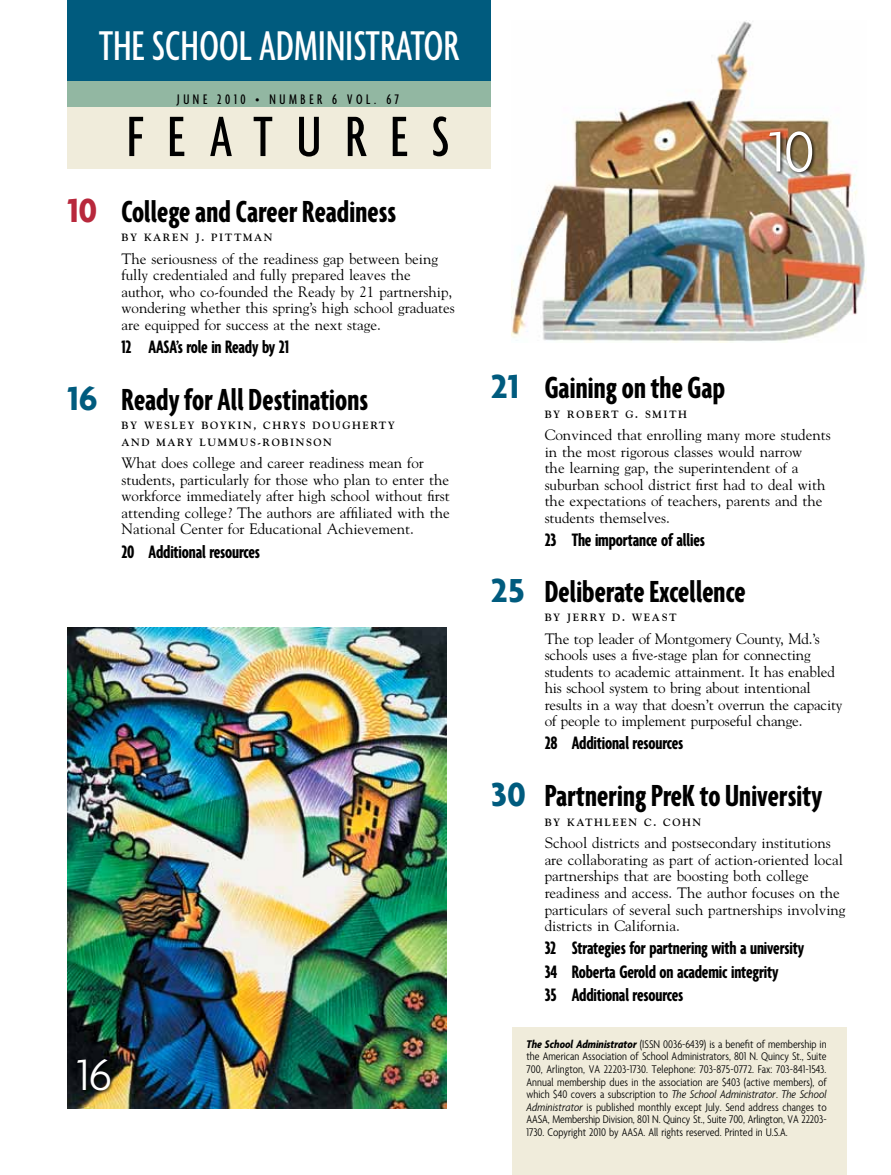
<style>
.page{position:relative;width:891px;height:1175px;background:#fff}
.page>*{position:absolute;margin:0;border:0;box-sizing:border-box;transform-origin:0 0}
.t1{font:300 61.8px "Agenda";color:#fff}
.t2{font:500 extra-condensed 61.5px "Agenda";color:#000}
.t3{font:300 47.25px "Agenda";color:#fff}
.t4{font:500 extra-condensed 45px "Agenda";letter-spacing:.01em;color:#fff}
.t5{font:700 extra-condensed 33px "Agenda";letter-spacing:.005em;color:#000}
.t6{font:700 extra-condensed 19.5px/23.2px "Agenda";letter-spacing:-.01em;color:#000}
.t7{font:15px/16.5px "Goudy Std";color:#000}
.t8{font:500 extra-condensed 15px "Agenda";letter-spacing:.245em;color:#000}
.t9{font:300 condensed 12px/12.6px "Agenda";color:#000;text-align:justify}
.t10{font:700 10.5px/16.5px "Goudy Std";letter-spacing:.15em;color:#000}
.s1{font-stretch:normal;font-size:36px;color:#b8283c}
.s2{font-stretch:normal;font-size:36px;color:#005b7e}
.s3{font-weight:700;font-style:italic}
.s4{font-style:italic}
</style>
<div class="page">
<div style="left:68px;top:106px;width:423px;height:63px;background:#f0ecdb"></div>
<div style="left:68px;top:0;width:423px;height:81px;background:#005b7e"></div>
<div style="left:68px;top:81px;width:423px;height:25px;background:#92b7a2"></div>
<div style="left:512px;top:1027px;width:335px;height:147px;background:#f0ecdb"></div>
<img style="left:512px;top:21px;width:355px;height:321px">
<div style="left:768px;top:130px;width:48px;height:46px;background:#000;opacity:.75"></div>
<img style="left:68px;top:627px;width:378px;height:481px">
<div style="left:76px;top:1058px;width:39px;height:37px;background:#000;opacity:.75"></div>
<h3 class="t4" style="left:99px;top:22px;width:361px">THE SCHOOL ADMINISTRATOR</h3>
<p class="t8" style="left:177px;top:91px;width:15px">JUNE</p>
<p class="t8" style="left:217px;top:91px;width:183px">2010 • NUM BER 6 VOL . 67</p>
<h2 class="t2" style="left:127px;top:103px;width:166px">FEATURE</h2>
<h2 class="t2" style="left:431px;top:103px;width:19px">S</h2>
<h3 class="t5" style="left:68px;top:193px;width:330px"><span class="s1">10</span> College and Career Readiness</h3>
<p class="t10" style="left:122px;top:229px;width:153px">BY KAREN J. PITTMAN</p>
<p class="t7" style="left:122px;top:250px;width:335px">The seriousness of the readiness gap between being fully credentialed and fully prepared leaves the author, who co-founded the Ready by 21 partnership, wondering whether this spring’s high school graduates are equipped for success at the next stage.</p>
<h3 class="t6" style="left:122px;top:336px;width:169px">12 AASA’s role in Ready by 21</h3>
<h3 class="t5" style="left:68px;top:381px;width:302px"><span class="s2">16</span> Ready for All Destinations</h3>
<p class="t10" style="left:121px;top:417px;width:275px">BY WESLEY BOYKIN, CHRYS DOUGHERTY<br>AND MARY LUMMUS-ROBINSON</p>
<p class="t7" style="left:122px;top:455px;width:330px">What does college and career readiness mean for students, particularly for those who plan to enter the workforce immediately after high school without first attending college? The authors are affiliated with the National Center for Educational Achievement.</p>
<h3 class="t6" style="left:122px;top:541px;width:140px">20 Additional resources</h3>
<h3 class="t3" style="left:77px;top:1049px;width:36px">16</h3>
<h1 class="t1" style="left:769px;top:118px;width:47px">10</h1>
<h3 class="t5" style="left:491px;top:370px;width:236px"><span class="s2">21</span> Gaining on the Gap</h3>
<p class="t10" style="left:545px;top:406px;width:144px">BY ROBERT G. SMITH</p>
<p class="t7" style="left:545px;top:426px;width:288px">Convinced that enrolling many more students in the most rigorous classes would narrow<br>the learning gap, the superintendent of a suburban school district first had to deal with the expectations of teachers, parents and the students themselves.</p>
<h3 class="t6" style="left:545px;top:529px;width:162px">23 The importance of allies</h3>
<h3 class="t5" style="left:491px;top:573px;width:256px"><span class="s2">25</span> Deliberate Excellence</h3>
<p class="t10" style="left:545px;top:609px;width:134px">BY JERRY D. WEAST</p>
<p class="t7" style="left:545px;top:630px;width:299px">The top leader of Montgomery County, Md.’s schools uses a five-stage plan for connecting students to academic attainment. It has enabled his school system to bring about intentional results in a way that doesn’t overrun the capacity of people to implement purposeful change.</p>
<h3 class="t6" style="left:545px;top:732px;width:140px">28 Additional resources</h3>
<h3 class="t5" style="left:491px;top:778px;width:333px"><span class="s2">30</span> Partnering PreK to University</h3>
<p class="t10" style="left:545px;top:814px;width:158px">BY KATHLEEN C. COHN</p>
<p class="t7" style="left:545px;top:834px;width:302px">School districts and postsecondary institutions are collaborating as part of action-oriented local partnerships that are boosting both college readiness and access. The author focuses on the particulars of several such partnerships involving districts in California.</p>
<h3 class="t6" style="left:545px;top:937px;width:261px">32 Strategies for partnering with a university<br>34 Roberta Gerold on academic integrity<br>35 Additional resources</h3>
<p class="t9" style="left:526px;top:1038px;width:302px"><span class="s3">The School Administrator</span> (ISSN 0036-6439) is a benefit of membership in the American Association of School Administrators, 801 N. Quincy St., Suite 700, Arlington, VA 22203-1730. Telephone: 703-875-0772. Fax: 703-841-1543.<br>Annual membership dues in the association are $403 (active members), of which $40 covers a subscription to <span class="s4">The School Administrator</span>. <span class="s4">The School Administrator</span> is published monthly except July. Send address changes to AASA, Membership Division, 801 N. Quincy St., Suite 700, Arlington, VA 22203- 1730. Copyright 2010 by AASA. All rights reserved. Printed in U.S.A.</p>
</div>
